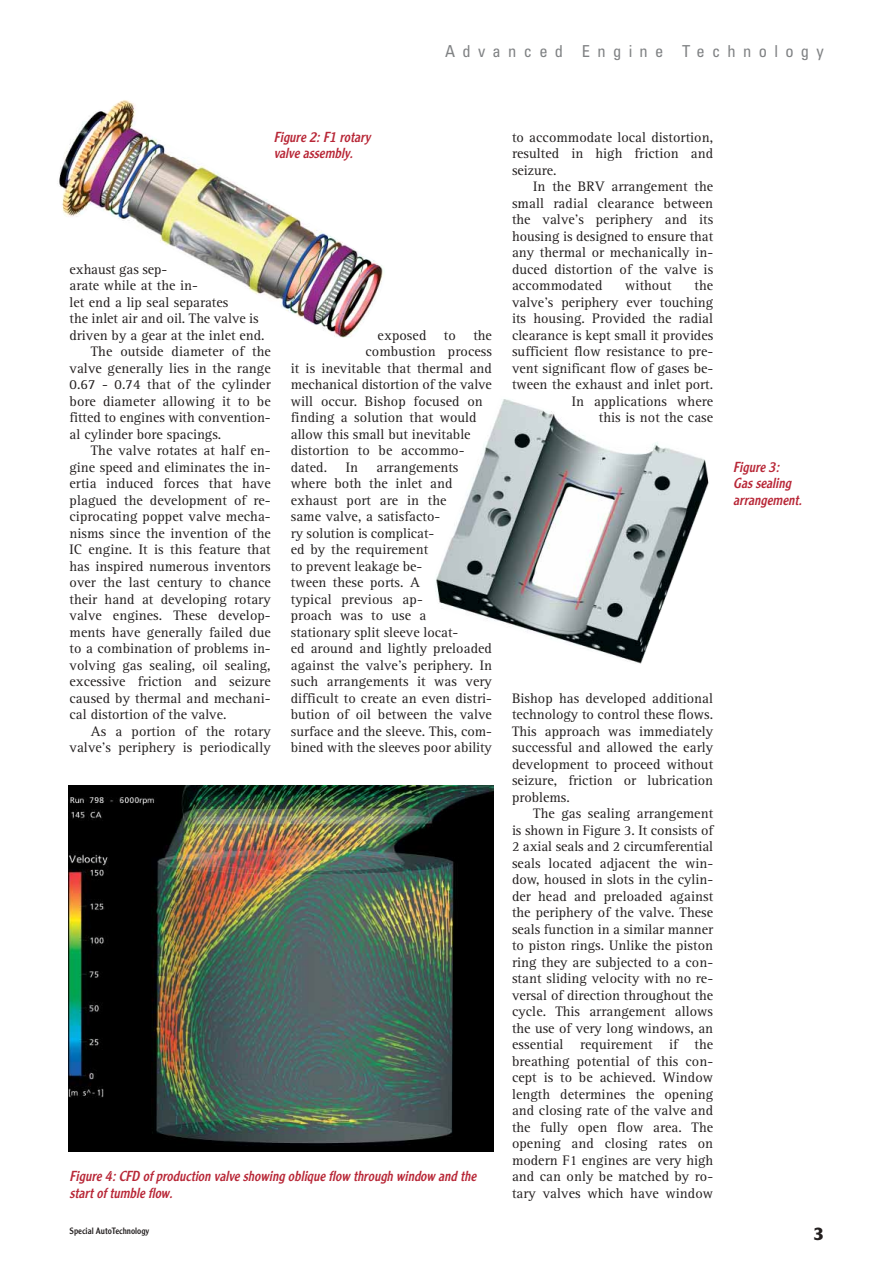
<style>
.page{position:relative;width:893px;height:1263px;background:#fff}
.page>*{position:absolute;margin:0;border:0;box-sizing:border-box;transform-origin:0 0}
.t1{font:700 18px "Clearface Gothic LH";color:#231f1f}
.t2{font:condensed 16.5px "Univers";letter-spacing:.445em;color:#808284}
.t3{font:14.25px/16.5px "Rotis Serif";letter-spacing:.005em;color:#231f1f;text-align:justify}
.t4{font:italic 14.25px/16.5px "Clearface Gothic LH";color:#b82737;scale:.95 1}
.t5{font:9px "Clearface Gothic LH";color:#231f1f}
</style>
<div class="page">
<img style="left:59px;top:100px;width:326px;height:238px">
<img style="left:435px;top:399px;width:274px;height:265px">
<img style="left:68px;top:785px;width:425px;height:366px">
<p class="t2" style="left:445px;top:46px;width:380px">Advanced Engine Technology</p>
<p class="t4" style="left:274px;top:130px;width:103px">Figure 2:F1 rotary valve assembly.</p>
<p class="t3" style="left:70px;top:262px;width:99px">exhaust gas sep-</p>
<p class="t3" style="left:70px;top:279px;width:130px">arate while at the in-</p>
<p class="t3" style="left:70px;top:295px;width:160px">let end a lip seal separates</p>
<p class="t3" style="left:70px;top:312px;width:191px">the inlet air and oil. The valve is</p>
<p class="t3" style="left:70px;top:328px;width:197px">driven by a gear at the inlet end.</p>
<p class="t3" style="left:91px;top:345px;width:181px">The outside diameter of the</p>
<p class="t3" style="left:70px;top:361px;width:203px">valve generally lies in the range</p>
<p class="t3" style="left:70px;top:378px;width:203px">0.67 - 0.74 that of the cylinder</p>
<p class="t3" style="left:70px;top:394px;width:203px">bore diameter allowing it to be</p>
<p class="t3" style="left:70px;top:411px;width:203px">fitted to engines with convention-</p>
<p class="t3" style="left:70px;top:427px;width:153px">al cylinder bore spacings.</p>
<p class="t3" style="left:91px;top:444px;width:181px">The valve rotates at half en-</p>
<p class="t3" style="left:70px;top:460px;width:203px">gine speed and eliminates the in-</p>
<p class="t3" style="left:70px;top:477px;width:203px">ertia induced forces that have</p>
<p class="t3" style="left:70px;top:493px;width:203px">plagued the development of re-</p>
<p class="t3" style="left:70px;top:510px;width:203px">ciprocating poppet valve mecha-</p>
<p class="t3" style="left:70px;top:526px;width:203px">nisms since the invention of the</p>
<p class="t3" style="left:70px;top:543px;width:203px">IC engine. It is this feature that</p>
<p class="t3" style="left:70px;top:559px;width:203px">has inspired numerous inventors</p>
<p class="t3" style="left:70px;top:576px;width:203px">over the last century to chance</p>
<p class="t3" style="left:70px;top:592px;width:203px">their hand at developing rotary</p>
<p class="t3" style="left:70px;top:609px;width:203px">valve engines. These develop-</p>
<p class="t3" style="left:70px;top:625px;width:203px">ments have generally failed due</p>
<p class="t3" style="left:70px;top:642px;width:203px">to a combination of problems in-</p>
<p class="t3" style="left:70px;top:658px;width:203px">volving gas sealing, oil sealing,</p>
<p class="t3" style="left:70px;top:675px;width:203px">excessive friction and seizure</p>
<p class="t3" style="left:70px;top:691px;width:203px">caused by thermal and mechani-</p>
<p class="t3" style="left:70px;top:708px;width:158px">cal distortion of the valve.</p>
<p class="t3" style="left:91px;top:724px;width:181px">As a portion of the rotary</p>
<p class="t3" style="left:70px;top:741px;width:203px">valve’s periphery is periodically</p>
<p class="t3" style="left:377px;top:328px;width:116px">exposed to the</p>
<p class="t3" style="left:365px;top:345px;width:128px">combustion process</p>
<p class="t3" style="left:291px;top:361px;width:203px">it is inevitable that thermal and</p>
<p class="t3" style="left:291px;top:378px;width:203px">mechanical distortion of the valve</p>
<p class="t3" style="left:291px;top:394px;width:193px">will occur. Bishop focused on</p>
<p class="t3" style="left:291px;top:411px;width:187px">finding a solution that would</p>
<p class="t3" style="left:291px;top:427px;width:181px">allow this small but inevitable</p>
<p class="t3" style="left:291px;top:444px;width:175px">distortion to be accommo-</p>
<p class="t3" style="left:291px;top:460px;width:38px">dated.</p>
<p class="t3" style="left:346px;top:460px;width:14px">In</p>
<p class="t3" style="left:291px;top:460px;width:203px;text-align:left;text-indent:86px">arrangements where both the inlet and exhaust port are in the<br>same valve, a satisfacto-<br>ry solution is complicat-<br>ed by the requirement<br>to prevent leakage be-<br>tween these ports. A<br>typical previous ap-<br>proach was to use a<br>stationary split sleeve locat-<br>ed around and lightly preloaded against the valve’s periphery. In such arrangements it was very difficult to create an even distri&shy;bution of oil between the valve surface and the sleeve. This, com&shy;bined with the sleeves poor ability</p>
<p class="t4" style="left:70px;top:1169px;width:432px">Figure 4:CFD of production valve showing oblique flow through window and the startof tumble flow.</p>
<p class="t5" style="left:70px;top:1228px;width:81px">Special AutoTechnology</p>
<p class="t3" style="left:512px;top:130px;width:203px">to accommodate local distortion, resulted in high friction and seizure.</p>
<p class="t3" style="left:512px;top:180px;width:203px;text-indent:21px">In the BRV arrangement the small radial clearance between the valve’s periphery and its housing is designed to ensure that any thermal or mechanically in&shy;duced distortion of the valve is accommodated</p>
<p class="t3" style="left:512px;top:279px;width:203px;text-align:right">the<br>valve’s periphery ever touching its housing. Provided the radial clearance is kept small it provides sufficient flow resistance to pre&shy;vent significant flow of gases be&shy;tween the exhaust and inlet port.<br>In applications where<br>this is not the case</p>
<p class="t3" style="left:625px;top:279px;width:48px">without</p>
<p class="t4" style="left:733px;top:460px;width:76px">Figure 3:<br>Gas sealing arrangement.</p>
<p class="t3" style="left:512px;top:691px;width:203px">Bishop has developed additional technology to control these flows.<br>This approach was immediately successful and allowed the early development to proceed without seizure, friction or lubrication problems.</p>
<p class="t3" style="left:512px;top:807px;width:203px;text-indent:21px">The gas sealing arrangement is shown in Figure 3. It consists of 2 axial seals and 2 circumferential seals located adjacent the win&shy;dow, housed in slots in the cylin&shy;der head and preloaded against the periphery of the valve. These seals function in a similar manner to piston rings. Unlike the piston ring they are subjected to a con&shy;stant sliding velocity with no re&shy;versal of direction throughout the cycle. This arrangement allows the use of very long windows, an essential requirement if the breathing potential of this con&shy;cept is to be achieved. Window length determines the opening and closing rate of the valve and the fully open flow area. The opening and closing rates on modern F1 engines are very high and can only be matched by ro&shy;tary valves which have window</p>
<p class="t1" style="left:813px;top:1228px;width:11px">3</p>
</div>
